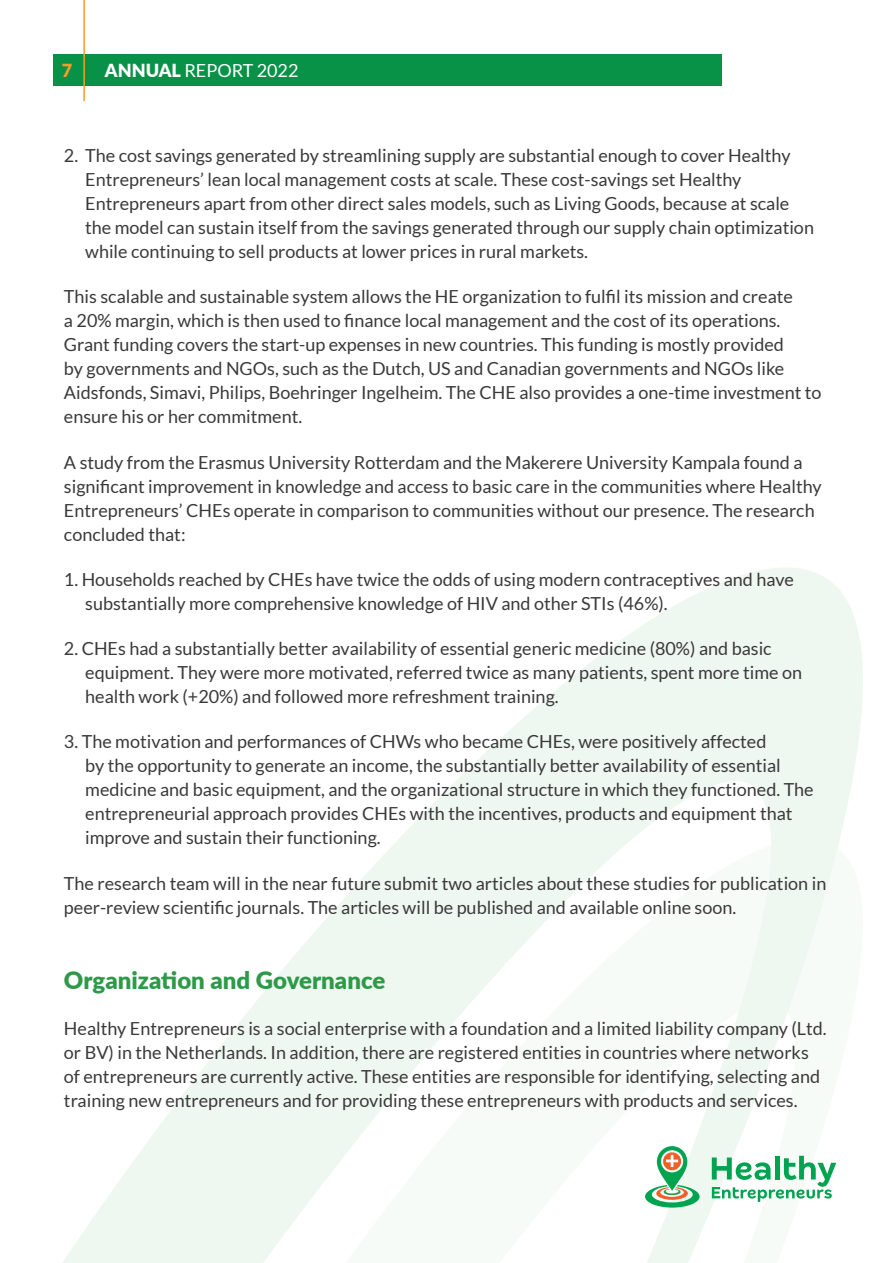
<style>
.page{position:relative;width:893px;height:1263px;background:#fff}
.page>*{position:absolute;margin:0;border:0;box-sizing:border-box;transform-origin:0 0}
.t1{font:900 24px "Lato";color:#2d9a48}
.t2{font:18px/24px "Lato";color:#3b3939}
.t3{font:18px "Lato";color:#fff}
.t4{font:900 18px "Lato";color:#f99d2a}
.s1{font-weight:900}
</style>
<div class="page">
<div style="left:53px;top:54px;width:669px;height:31px;background:#089247"></div>
<hr style="left:83px;top:0;width:2px;height:101px;background:#f99d2a">
<svg style="left:63px;top:568px;width:800px;height:695px"></svg>
<svg style="left:645px;top:1146px;width:55px;height:61px"></svg>
<svg style="left:712px;top:1156px;width:124px;height:46px"></svg>
<p class="t4" style="left:62px;top:57px;width:12px">7</p>
<p class="t3" style="left:105px;top:60px;width:195px"><span class="s1">ANNUAL</span> REPORT 2022</p>
<p class="t2" style="left:85px;top:143px;width:730px;text-indent:-21px">2. The cost savings generated by streamlining supply are substantial enough to cover Healthy Entrepreneurs’ lean local management costs at scale. These cost-savings set Healthy Entrepreneurs apart from other direct sales models, such as Living Goods, because at scale the model can sustain itself from the savings generated through our supply chain optimization while continuing to sell products at lower prices in rural markets.</p>
<p class="t2" style="left:64px;top:285px;width:759px">This scalable and sustainable system allows the HE organization to fulfil its mission and create<br>a 20% margin, which is then used to finance local management and the cost of its operations.<br>Grant funding covers the start-up expenses in new countries. This funding is mostly provided<br>by governments and NGOs, such as the Dutch, US and Canadian governments and NGOs like Aidsfonds, Simavi, Philips, Boehringer Ingelheim. The CHE also provides a one-time investment to ensure his or her commitment.</p>
<p class="t2" style="left:64px;top:450px;width:759px">A study from the Erasmus University Rotterdam and the Makerere University Kampala found a significant improvement in knowledge and access to basic care in the communities where Healthy Entrepreneurs’ CHEs operate in comparison to communities without our presence. The research concluded that:</p>
<p class="t2" style="left:85px;top:567px;width:710px;text-indent:-21px">1. Households reached by CHEs have twice the odds of using modern contraceptives and have substantially more comprehensive knowledge of HIV and other STIs (46%).</p>
<p class="t2" style="left:85px;top:636px;width:718px;text-indent:-21px">2. CHEs had a substantially better availability of essential generic medicine (80%) and basic equipment. They were more motivated, referred twice as many patients, spent more time on health work (+20%) and followed more refreshment training.</p>
<p class="t2" style="left:85px;top:730px;width:730px;text-indent:-21px">3. The motivation and performances of CHWs who became CHEs, were positively affected<br>by the opportunity to generate an income, the substantially better availability of essential medicine and basic equipment, and the organizational structure in which they functioned. The entrepreneurial approach provides CHEs with the incentives, products and equipment that improve and sustain their functioning.</p>
<p class="t2" style="left:64px;top:871px;width:764px">The research team will in the near future submit two articles about these studies for publication in peer-review scientific journals. The articles will be published and available online soon.</p>
<h1 class="t1" style="left:64px;top:963px;width:323px">Organization and Governance</h1>
<p class="t2" style="left:64px;top:1016px;width:764px">Healthy Entrepreneurs is a social enterprise with a foundation and a limited liability company (Ltd. or BV) in the Netherlands. In addition, there are registered entities in countries where networks of entrepreneurs are currently active. These entities are responsible for identifying, selecting and training new entrepreneurs and for providing these entrepreneurs with products and services.</p>
</div>
